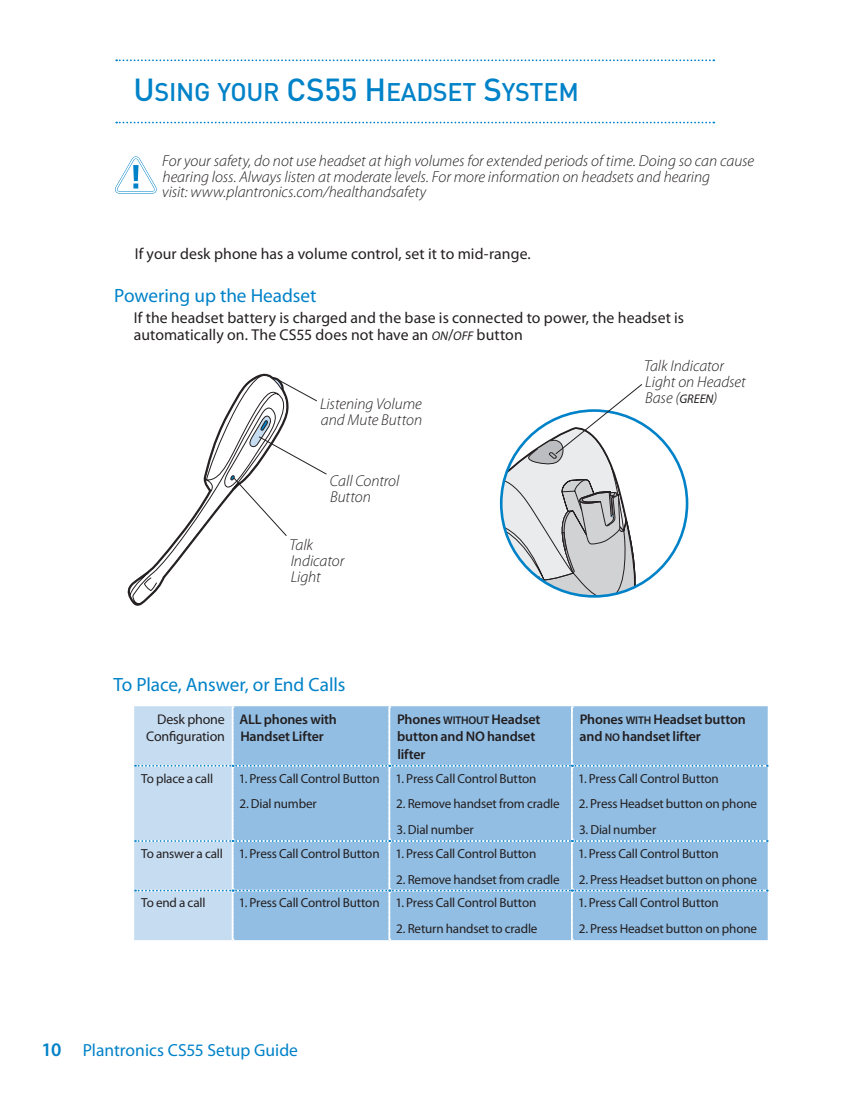
<style>
.page{position:relative;width:851px;height:1103px;background:#fff}
.page>*{position:absolute;margin:0;border:0;box-sizing:border-box;transform-origin:0 0}
.t1{font:500 25.2px "DIN";letter-spacing:-.01em;color:#0082c8}
.t2{font:19.25px "Myriad Pro";color:#0082c8}
.t3{font:17.5px "Myriad Pro";color:#0082c8}
.t4{font:italic 300 15.75px/15.8px "Myriad Pro";color:#231f20}
.t5{font:15.75px/17.5px "Myriad Pro";letter-spacing:.005em;color:#231f20}
.t6{font:600 14px/17.5px "Myriad Pro";letter-spacing:-.01em;color:#231f20}
.t7{font:14px/17.5px "Myriad Pro";letter-spacing:-.015em;color:#231f20;text-align:right}
.t8{font:13.12px "Myriad Pro";letter-spacing:-.015em;color:#231f20}
.s1{font-size:31.5px}
.s2{font-style:italic;font-size:12.6px}
.s3{font-weight:400;font-size:12.6px}
.s4{font-size:11.2px}
.s5{font-weight:600;font-size:19.25px}
</style>
<div class="page">
<svg style="left:116px;top:122px;width:598px;height:1px"></svg>
<svg style="left:116px;top:59px;width:598px;height:2px"></svg>
<svg style="left:134px;top:706px;width:633px;height:234px;background:#9bc3e6"></svg>
<svg style="left:128px;top:374px;width:151px;height:232px"></svg>
<svg style="left:506px;top:537px;width:132px;height:59px"></svg>
<svg style="left:233px;top:379px;width:410px;height:158px"></svg>
<svg style="left:115px;top:156px;width:42px;height:38px"></svg>
<h1 class="t1" style="left:133px;top:83px;width:447px"><span class="s1">U</span>SING YOUR <span class="s1">CS55 H</span>EADSET <span class="s1">S</span>YSTEM</h1>
<p class="t4" style="left:162px;top:154px;width:593px">For your safety, do not use headset at high volumes for extended periods of time. Doing so can cause hearing loss. Always listen at moderate levels. For more information on headsets and hearing<br>visit: www.plantronics.com/healthandsafety</p>
<p class="t5" style="left:135px;top:246px;width:397px">If your desk phone has a volume control, set it to mid-range.</p>
<h2 class="t2" style="left:114px;top:288px;width:203px">Powering up the Headset</h2>
<p class="t5" style="left:134px;top:310px;width:552px">If the headset battery is charged and the base is connected to power, the headset is automatically on. The CS55 does not have an <span class="s2">ON</span>/<span class="s2">OFF</span> button</p>
<p class="t4" style="left:320px;top:397px;width:103px">Listening Volume and Mute Button</p>
<p class="t4" style="left:330px;top:474px;width:71px">Call Control<br>Button</p>
<p class="t4" style="left:289px;top:538px;width:56px">Talk<br>Indicator<br>Light</p>
<p class="t4" style="left:644px;top:359px;width:103px">Talk Indicator<br>Light on Headset<br>Base (<span class="s3">GREEN</span>)</p>
<h2 class="t2" style="left:113px;top:677px;width:233px">To Place, Answer, or End Calls</h2>
<p class="t7" style="left:146px;top:711px;width:80px">Desk phone<br>Configuration</p>
<p class="t6" style="left:239px;top:711px;width:99px">ALL phones with<br>Handset Lifter</p>
<p class="t6" style="left:397px;top:711px;width:145px">Phones <span class="s4">WITHOUT</span> Headset button and NO handset lifter</p>
<p class="t6" style="left:579px;top:711px;width:168px">Phones <span class="s4">WITH</span> Headset button and <span class="s4">NO</span> handset lifter</p>
<p class="t8" style="left:141px;top:773px;width:73px">To place a call</p>
<p class="t8" style="left:239px;top:773px;width:142px">1. Press Call Control Button</p>
<p class="t8" style="left:239px;top:799px;width:79px">2. Dial number</p>
<p class="t8" style="left:578px;top:773px;width:142px">1. Press Call Control Button</p>
<p class="t8" style="left:579px;top:799px;width:180px">2. Press Headset button on phone</p>
<p class="t8" style="left:579px;top:824px;width:79px">3. Dial number</p>
<p class="t8" style="left:395px;top:773px;width:142px">1. Press Call Control Button</p>
<p class="t8" style="left:396px;top:799px;width:165px">2. Remove handset from cradle</p>
<p class="t8" style="left:396px;top:824px;width:79px">3. Dial number</p>
<p class="t8" style="left:141px;top:848px;width:397px">To answer a call 1. Press Call Control Button 1. Press Call Control Button</p>
<p class="t8" style="left:396px;top:874px;width:165px">2. Remove handset from cradle</p>
<p class="t8" style="left:141px;top:898px;width:66px">To end a call</p>
<p class="t8" style="left:239px;top:898px;width:299px">1. Press Call Control Button 1. Press Call Control Button</p>
<p class="t8" style="left:396px;top:923px;width:143px">2. Return handset to cradle</p>
<p class="t8" style="left:578px;top:848px;width:142px">1. Press Call Control Button</p>
<p class="t8" style="left:579px;top:874px;width:180px">2. Press Headset button on phone</p>
<p class="t8" style="left:578px;top:898px;width:142px">1. Press Call Control Button</p>
<p class="t8" style="left:579px;top:923px;width:180px">2. Press Headset button on phone</p>
<h3 class="t3" style="left:42px;top:1042px;width:258px"><span class="s5">10</span> Plantronics CS55 Setup Guide</h3>
</div>
